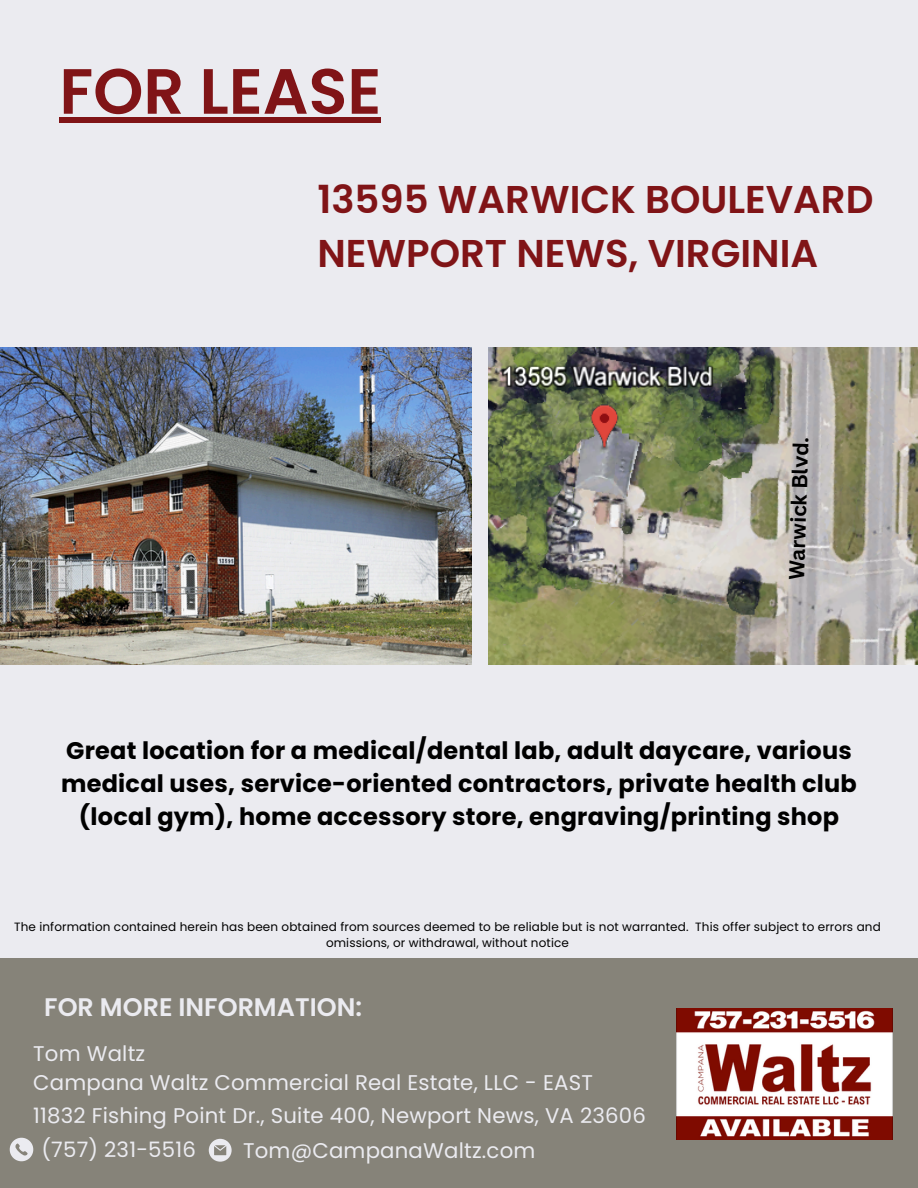
<style>
.page{position:relative;width:918px;height:1188px;background:#ebebf0}
.page>*{position:absolute;margin:0;border:0;box-sizing:border-box;transform-origin:0 0}
.t1{font:600 63.9px "Poppins";color:#801417}
.t2{font:600 38.7px/54px "Poppins";color:#801417}
.t3{font:600 25.35px "Poppins";color:#ebebf0}
.t4{font:700 24px/32.7px "Poppins";letter-spacing:.01em;color:#000;text-align:center}
.t5{font:21.3px/29.2px "Poppins";letter-spacing:.01em;color:#ebebf0}
.t6{font:700 21px "Canva Sans";color:#000}
.t7{font:12px/16px "Poppins";letter-spacing:.01em;color:#000;text-align:center}
</style>
<div class="page">
<div style="left:0;top:959px;width:918px;height:229px;background:#868379"></div>
<img style="left:677px;top:1009px;width:216px;height:130px">
<svg style="left:10px;top:1138px;width:23px;height:23px"></svg>
<svg style="left:209px;top:1139px;width:22px;height:22px"></svg>
<div style="left:59px;top:117px;width:322px;height:6px;background:#801417"></div>
<img style="left:0;top:348px;width:472px;height:316px">
<img style="left:489px;top:348px;width:429px;height:316px">
<h1 class="t1" style="left:59px;top:47px;width:323px">FOR LEASE</h1>
<h2 class="t2" style="left:317px;top:173px;width:558px">13595 WARWICK BOULEVARD<br>NEWPORT NEWS, VIRGINIA</h2>
<p class="t6" style="left:782px;top:580px;width:145px;rotate:-88deg">Warwick Blvd.</p>
<p class="t4" style="left:61px;top:735px;width:797px">Great location for a medical/dental lab, adult daycare, various medical uses, service-oriented contractors, private health club (local gym), home accessory store, engraving/printing shop</p>
<h3 class="t7" style="left:14px;top:919px;width:868px">The information contained herein has been obtained from sources deemed to be reliable but is not warranted. This offer subject to errors and omissions, or withdrawal, without notice</h3>
<p class="t3" style="left:44px;top:990px;width:319px">FOR MORE INFORMATION:</p>
<p class="t5" style="left:33px;top:1038px;width:561px">Tom Waltz<br>Campana Waltz Commercial Real Estate, LLC - EAST</p>
<h5 class="t5" style="left:33px;top:1101px;width:614px">11832 Fishing Point Dr., Suite 400, Newport News, VA 23606</h5>
<h4 class="t5" style="left:41px;top:1135px;width:156px">(757) 231-5516</h4>
<p class="t5" style="left:243px;top:1136px;width:294px">Tom@CampanaWaltz.com</p>
</div>
